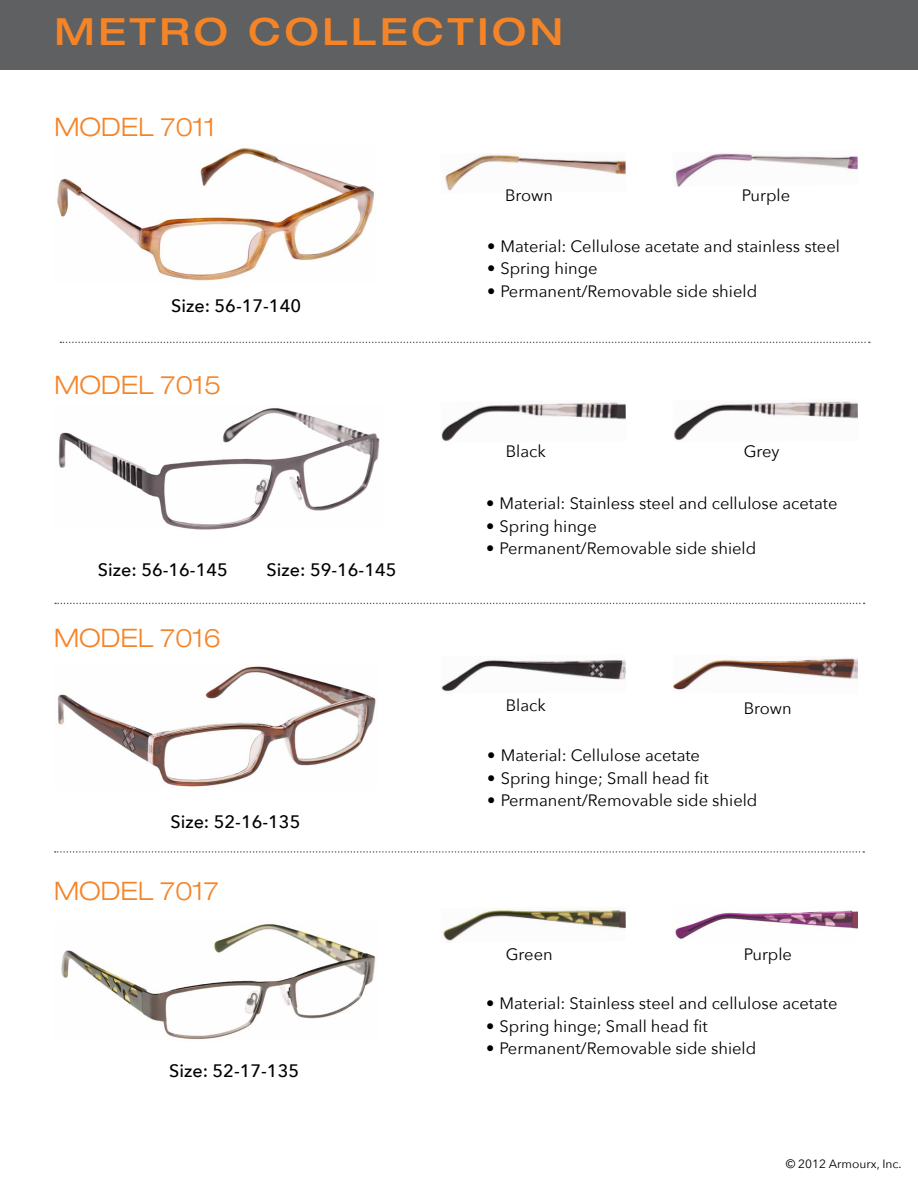
<style>
.page{position:relative;width:918px;height:1188px;background:#fff}
.page>*{position:absolute;margin:0;border:0;box-sizing:border-box;transform-origin:0 0}
.t1{font:500 expanded 37.5px "Helvetica Neue LT Std";letter-spacing:.1em;color:#f58427}
.t2{font:300 expanded 25.5px "Helvetica Neue LT Std";color:#f58427}
.t3{font:500 18px "Avenir Next";color:#000}
.t4{font:16.5px "Avenir Next";color:#000}
.t5{font:12px "Avenir Next";color:#000}
</style>
<div class="page">
<div style="left:0;top:0;width:918px;height:69px;background:#5f6062"></div>
<img style="left:445px;top:154px;width:181px;height:37px">
<img style="left:675px;top:152px;width:183px;height:35px">
<svg style="left:60px;top:342px;width:810px;height:1px"></svg>
<img style="left:57px;top:148px;width:318px;height:133px">
<svg style="left:55px;top:603px;width:810px;height:1px"></svg>
<svg style="left:55px;top:851px;width:809px;height:2px"></svg>
<img style="left:441px;top:402px;width:185px;height:39px">
<img style="left:441px;top:660px;width:185px;height:32px">
<img style="left:443px;top:909px;width:183px;height:32px">
<img style="left:674px;top:401px;width:184px;height:39px">
<img style="left:673px;top:658px;width:185px;height:32px">
<img style="left:675px;top:910px;width:183px;height:29px">
<img style="left:58px;top:408px;width:322px;height:122px">
<img style="left:57px;top:666px;width:319px;height:123px">
<img style="left:61px;top:924px;width:315px;height:116px">
<h1 class="t1" style="left:54px;top:8px;width:510px">METRO COLLECTION</h1>
<h2 class="t2" style="left:54px;top:112px;width:163px">MODEL 7011</h2>
<p class="t3" style="left:171px;top:295px;width:131px">Size: 56-17-140</p>
<h2 class="t2" style="left:54px;top:370px;width:168px">MODEL 7015</h2>
<p class="t3" style="left:98px;top:559px;width:131px">Size: 56-16-145</p>
<p class="t3" style="left:267px;top:559px;width:131px">Size: 59-16-145</p>
<h2 class="t2" style="left:54px;top:623px;width:168px">MODEL 7016</h2>
<p class="t3" style="left:170px;top:811px;width:131px">Size: 52-16-135</p>
<h2 class="t2" style="left:54px;top:875px;width:166px">MODEL 7017</h2>
<p class="t3" style="left:169px;top:1060px;width:131px">Size: 52-17-135</p>
<p class="t4" style="left:505px;top:186px;width:50px">Brown</p>
<p class="t4" style="left:742px;top:186px;width:50px">Purple</p>
<p class="t4" style="left:487px;top:236px;width:354px">• Material: Cellulose acetate and stainless steel</p>
<p class="t4" style="left:487px;top:259px;width:112px">• Spring hinge</p>
<p class="t4" style="left:487px;top:281px;width:272px">• Permanent/Removable side shield</p>
<p class="t4" style="left:506px;top:441px;width:42px">Black</p>
<p class="t4" style="left:744px;top:442px;width:37px">Grey</p>
<p class="t4" style="left:486px;top:494px;width:353px">• Material: Stainless steel and cellulose acetate</p>
<p class="t4" style="left:486px;top:516px;width:112px">• Spring hinge</p>
<p class="t4" style="left:486px;top:539px;width:272px">• Permanent/Removable side shield</p>
<p class="t4" style="left:506px;top:695px;width:42px">Black</p>
<p class="t4" style="left:744px;top:699px;width:50px">Brown</p>
<p class="t4" style="left:487px;top:745px;width:214px">• Material: Cellulose acetate</p>
<p class="t4" style="left:487px;top:768px;width:223px">• Spring hinge; Small head fit</p>
<p class="t4" style="left:487px;top:790px;width:272px">• Permanent/Removable side shield</p>
<p class="t4" style="left:506px;top:945px;width:48px">Green</p>
<p class="t4" style="left:744px;top:945px;width:50px">Purple</p>
<p class="t4" style="left:486px;top:994px;width:353px">• Material: Stainless steel and cellulose acetate</p>
<p class="t4" style="left:486px;top:1016px;width:223px">• Spring hinge; Small head fit</p>
<p class="t4" style="left:486px;top:1039px;width:272px">• Permanent/Removable side shield</p>
<p class="t5" style="left:786px;top:1156px;width:117px">© 2012 Armourx, Inc.</p>
</div>
